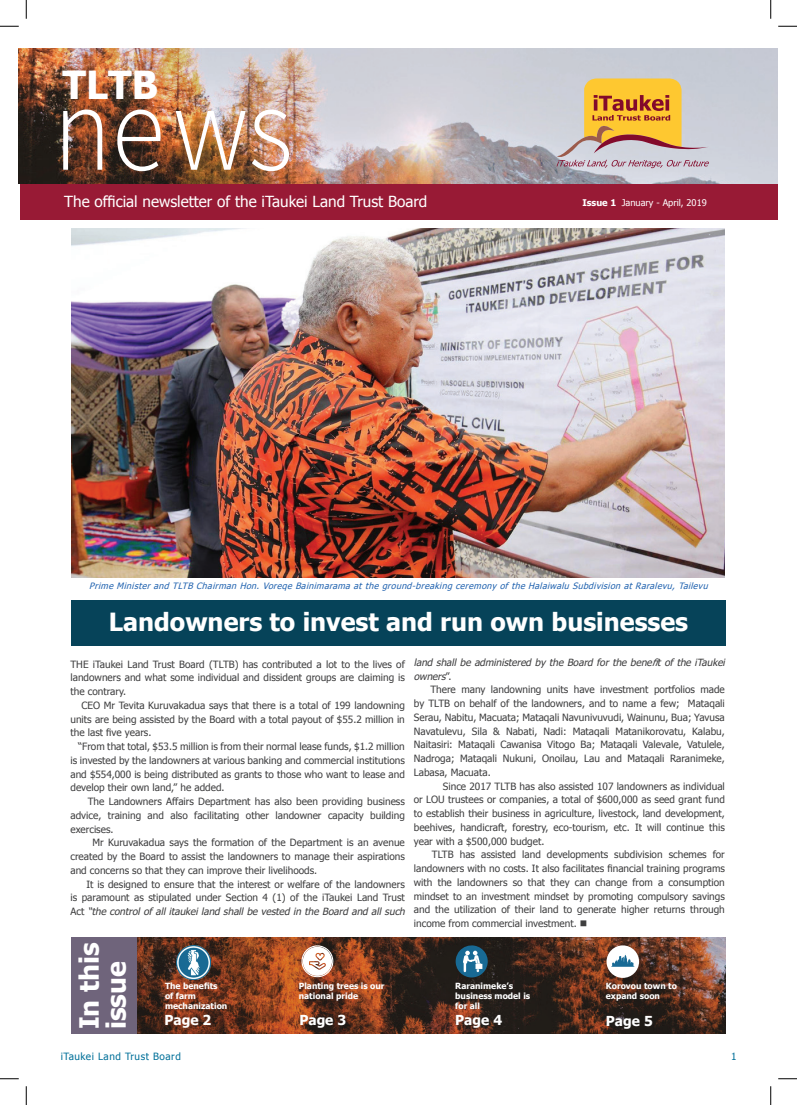
<style>
.page{position:relative;width:797px;height:1105px;background:#fff}
.page>*{position:absolute;margin:0;border:0;box-sizing:border-box;transform-origin:0 0}
.t1{font:300 122.38px "Source Sans Pro";color:#fff;scale:.9 1}
.t2{font:700 38.62px "Tahoma";color:#fff}
.t3{font:700 26.38px/26.9px "Tahoma";color:#fff}
.t4{font:700 25px "Tahoma";color:#fff}
.t5{font:15.25px "Tahoma";color:#fff}
.t6{font:700 13.75px "Tahoma";color:#fff}
.t7{font:10px/13.8px "Tahoma";color:#3e3e3f;text-align:justify}
.t8{font:italic 10px/13.8px "Tahoma Faux";color:#3e3e3f}
.t9{font:10px "Tahoma";letter-spacing:.05em;color:#007099}
.t10{font:9.25px "Tahoma";color:#fff}
.t11{font:italic 8.75px "Tahoma";color:#2062af}
.t12{font:700 8.5px/10.1px "Tahoma";color:#fff}
.s1{font-weight:700}
.s2{font-family:"Tahoma";font-style:normal}
</style>
<div class="page">
<img style="left:18px;top:49px;width:759px;height:135px">
<div style="left:21px;top:184px;width:756px;height:35px;background:#981a35"></div>
<svg style="left:136px;top:938px;width:589px;height:96px;background:#5c311f"></svg>
<div style="left:71px;top:938px;width:65px;height:96px;background:#6f647b"></div>
<img style="left:176px;top:945px;width:34px;height:34px">
<svg style="left:556px;top:78px;width:153px;height:90px;background:#d6b689"></svg>
<svg style="left:301px;top:945px;width:32px;height:32px"></svg>
<svg style="left:455px;top:945px;width:33px;height:32px"></svg>
<svg style="left:606px;top:945px;width:33px;height:33px"></svg>
<div style="left:71px;top:600px;width:654px;height:45px;background:#064359"></div>
<img style="left:71px;top:229px;width:653px;height:349px">
<svg style="left:0;top:25px;width:19px;height:2px"></svg>
<svg style="left:778px;top:25px;width:19px;height:2px"></svg>
<svg style="left:0;top:1078px;width:19px;height:1px"></svg>
<svg style="left:778px;top:1078px;width:19px;height:1px"></svg>
<svg style="left:25px;top:0;width:2px;height:19px"></svg>
<svg style="left:25px;top:1086px;width:2px;height:19px"></svg>
<svg style="left:770px;top:0;width:1px;height:19px"></svg>
<svg style="left:770px;top:1086px;width:1px;height:19px"></svg>
<h2 class="t2" style="left:62px;top:58px;width:97px">TLTB</h2>
<h1 class="t1" style="left:53px;top:55px;width:268px">news</h1>
<h3 class="t5" style="left:64px;top:192px;width:364px">The official newsletter of the iTaukei Land Trust Board</h3>
<p class="t10" style="left:582px;top:197px;width:126px"><span class="s1">Issue 1</span> January - April, 2019</p>
<p class="t11" style="left:89px;top:580px;width:622px">Prime Minister and TLTB Chairman Hon. Voreqe Bainimarama at the ground-breaking ceremony of the Halaiwalu Subdivision at Raralevu, Tailevu</p>
<h3 class="t4" style="left:109px;top:605px;width:580px">Landowners to invest and run own businesses</h3>
<p class="t7" style="left:70px;top:657px;width:336px">THE iTaukei Land Trust Board (TLTB) has contributed a lot to the lives of landowners and what some individual and dissident groups are claiming is the contrary.</p>
<p class="t7" style="left:70px;top:698px;width:336px;text-indent:11px">CEO Mr Tevita Kuruvakadua says that there is a total of 199 landowning units are being assisted by the Board with a total payout of $55.2 million in the last five years.</p>
<p class="t7" style="left:70px;top:739px;width:336px;text-indent:8px">“From that total, $53.5 million is from their normal lease funds, $1.2 million is invested by the landowners at various banking and commercial institutions and $554,000 is being distributed as grants to those who want to lease and develop their own land,” he added.</p>
<p class="t7" style="left:70px;top:794px;width:336px;text-indent:17px">The Landowners Affairs Department has also been providing business advice, training and also facilitating other landowner capacity building exercises.</p>
<p class="t7" style="left:70px;top:835px;width:336px;text-indent:22px">Mr Kuruvakadua says the formation of the Department is an avenue created by the Board to assist the landowners to manage their aspirations and concerns so that they can improve their livelihoods.</p>
<p class="t7" style="left:70px;top:877px;width:336px;text-align:right">It is designed to ensure that the interest or welfare of the landowners<br>is paramount as stipulated under Section 4 (1) of the iTaukei Land Trust</p>
<p class="t8" style="left:70px;top:904px;width:336px"><span class="s2">Act</span> “the control of all itaukei land shall be vested in the Board and all such</p>
<h3 class="t3" style="left:77px;top:1029px;width:88px;rotate:-90deg">In this issue</h3>
<p class="t12" style="left:165px;top:981px;width:64px">The benefits of farm mechanization</p>
<h3 class="t6" style="left:164px;top:1011px;width:48px">Page 2</h3>
<p class="t12" style="left:299px;top:981px;width:87px">Planting trees is our national pride</p>
<h3 class="t6" style="left:299px;top:1011px;width:48px">Page 3</h3>
<p class="t8" style="left:414px;top:655px;width:312px">land shall be administered by the Board for the benefit of the iTaukei owners<span class="s2">”.</span></p>
<p class="t7" style="left:414px;top:682px;width:312px;text-indent:16px">There many landowning units have investment portfolios made by TLTB on behalf of the landowners, and to name a few; Mataqali Serau, Nabitu, Macuata; Mataqali Navunivuvudi, Wainunu, Bua; Yavusa Navatulevu, Sila &amp; Nabati, Nadi: Mataqali Matanikorovatu, Kalabu, Naitasiri: Mataqali Cawanisa Vitogo Ba; Mataqali Valevale, Vatulele, Nadroga; Mataqali Nukuni, Onoilau, Lau and Mataqali Raranimeke, Labasa, Macuata.</p>
<p class="t7" style="left:414px;top:778px;width:312px;text-indent:29px">Since 2017 TLTB has also assisted 107 landowners as individual or LOU trustees or companies, a total of $600,000 as seed grant fund to establish their business in agriculture, livestock, land development, beehives, handicraft, forestry, eco-tourism, etc. It will continue this year with a $500,000 budget.</p>
<p class="t7" style="left:414px;top:847px;width:312px;text-indent:18px">TLTB has assisted land developments subdivision schemes for landowners with no costs. It also facilitates financial training programs with the landowners so that they can change from a consumption mindset to an investment mindset by promoting compulsory savings and the utilization of their land to generate higher returns through income from commercial investment. ■</p>
<p class="t12" style="left:455px;top:981px;width:77px">Raranimeke’s business model is for all</p>
<h3 class="t6" style="left:455px;top:1010px;width:48px">Page 4</h3>
<p class="t12" style="left:606px;top:981px;width:73px">Korovou town to expand soon</p>
<h3 class="t6" style="left:606px;top:1011px;width:48px">Page 5</h3>
<p class="t9" style="left:61px;top:1050px;width:122px">iTaukei Land Trust Board</p>
<p class="t9" style="left:731px;top:1049px;width:7px">1</p>
</div>
